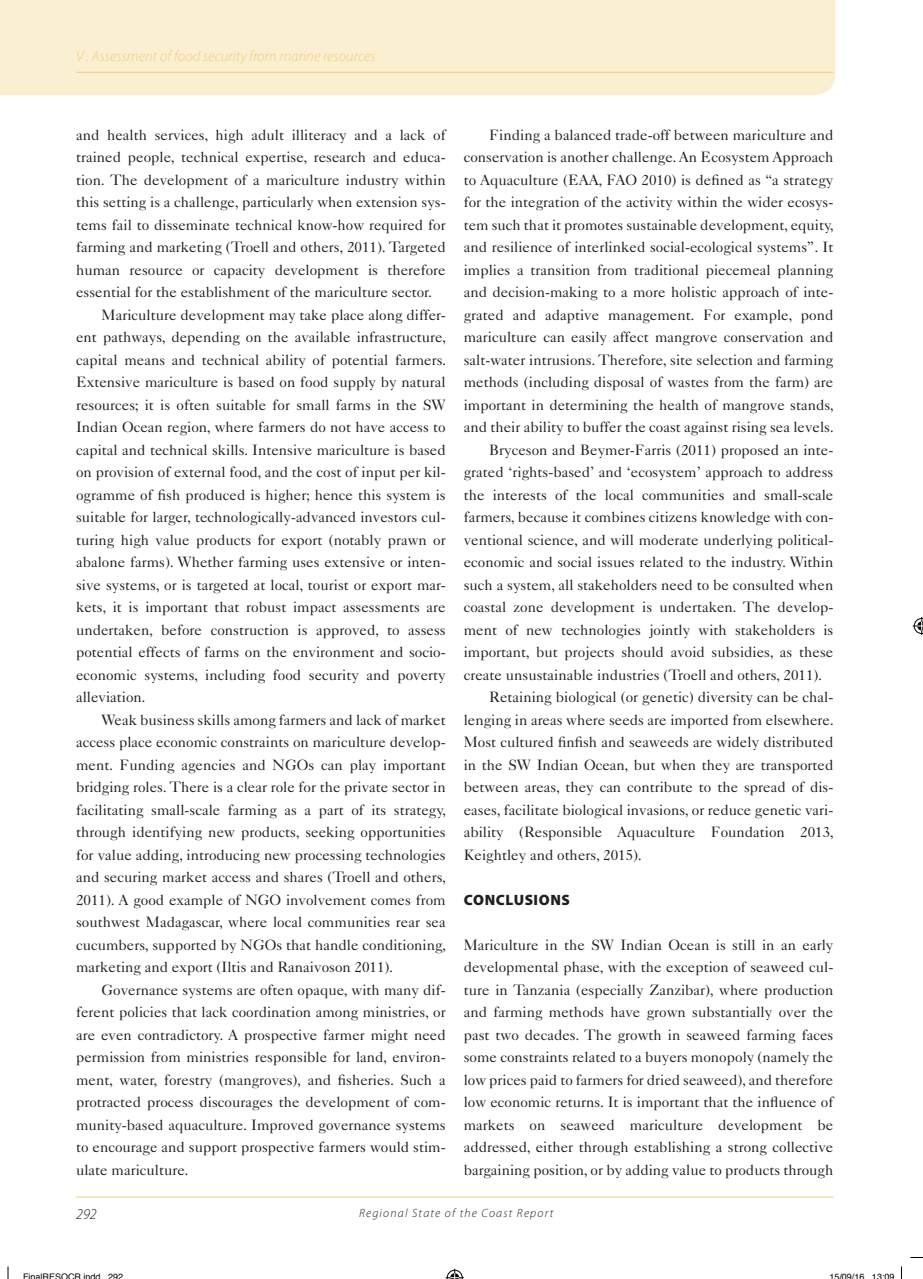
<style>
.page{position:relative;width:923px;height:1279px;background:#fff}
.page>*{position:absolute;margin:0;border:0;box-sizing:border-box;transform-origin:0 0}
.t1{font:15px/22.5px "Caslon 540 LT Std";color:#231f20;text-align:justify}
.t2{font:italic 300 15px "Myriad Pro";color:#f3cd78}
.t3{font:900 15px "Myriad Pro";letter-spacing:.04em;color:#231f20}
.t4{font:italic 300 15px "Myriad Pro";color:#231f20}
.t5{font:italic 300 12px "Myriad Pro";letter-spacing:.1em;color:#231f20}
.t6{font:9px "Helvetica";color:#000}
</style>
<div class="page">
<div style="left:0;top:0;width:835px;height:95px;background:#fbefd1"></div>
<hr style="left:76px;top:72px;width:757px;height:1px;background:#f3cd78">
<hr style="left:76px;top:1197px;width:757px;height:1px;background:#f3cd78">
<svg style="left:910px;top:1257px;width:12px;height:1px"></svg>
<svg style="left:7px;top:1266px;width:2px;height:13px"></svg>
<svg style="left:901px;top:1266px;width:1px;height:13px"></svg>
<svg style="left:445px;top:1269px;width:18px;height:10px"></svg>
<svg style="left:912px;top:617px;width:10px;height:18px"></svg>
<p class="t2" style="left:76px;top:47px;width:301px">V . Assessment of food security from marine resources</p>
<p class="t1" style="left:76px;top:123px;width:371px">and health services, high adult illiteracy and a lack of</p>
<p class="t1" style="left:76px;top:146px;width:371px">trained people, technical expertise, research and educa-</p>
<p class="t1" style="left:76px;top:168px;width:371px">tion. The development of a mariculture industry within</p>
<p class="t1" style="left:76px;top:191px;width:371px">this setting is a challenge, particularly when extension sys-</p>
<p class="t1" style="left:76px;top:213px;width:371px">tems fail to disseminate technical know-how required for</p>
<p class="t1" style="left:76px;top:236px;width:371px">farming and marketing (Troell and others, 2011). Targeted</p>
<p class="t1" style="left:76px;top:258px;width:371px">human resource or capacity development is therefore</p>
<p class="t1" style="left:76px;top:281px;width:358px">essential for the establishment of the mariculture sector.</p>
<p class="t1" style="left:102px;top:303px;width:345px">Mariculture development may take place along differ-</p>
<p class="t1" style="left:76px;top:326px;width:371px">ent pathways, depending on the available infrastructure,</p>
<p class="t1" style="left:76px;top:348px;width:372px">capital means and technical ability of potential farmers.</p>
<p class="t1" style="left:76px;top:371px;width:371px">Extensive mariculture is based on food supply by natural</p>
<p class="t1" style="left:76px;top:393px;width:371px">resources; it is often suitable for small farms in the SW</p>
<p class="t1" style="left:76px;top:416px;width:371px">Indian Ocean region, where farmers do not have access to</p>
<p class="t1" style="left:76px;top:438px;width:371px">capital and technical skills. Intensive mariculture is based</p>
<p class="t1" style="left:76px;top:461px;width:371px">on provision of external food, and the cost of input per kil-</p>
<p class="t1" style="left:76px;top:483px;width:371px">ogramme of fish produced is higher; hence this system is</p>
<p class="t1" style="left:76px;top:506px;width:371px">suitable for larger, technologically-advanced investors cul-</p>
<p class="t1" style="left:76px;top:528px;width:371px">turing high value products for export (notably prawn or</p>
<p class="t1" style="left:76px;top:551px;width:371px">abalone farms). Whether farming uses extensive or inten-</p>
<p class="t1" style="left:76px;top:573px;width:371px">sive systems, or is targeted at local, tourist or export mar-</p>
<p class="t1" style="left:76px;top:596px;width:371px">kets, it is important that robust impact assessments are</p>
<p class="t1" style="left:76px;top:618px;width:371px">undertaken, before construction is approved, to assess</p>
<p class="t1" style="left:76px;top:641px;width:371px">potential effects of farms on the environment and socio-</p>
<p class="t1" style="left:76px;top:663px;width:371px">economic systems, including food security and poverty</p>
<p class="t1" style="left:76px;top:686px;width:71px">alleviation.</p>
<p class="t1" style="left:102px;top:708px;width:345px">Weak business skills among farmers and lack of market</p>
<p class="t1" style="left:76px;top:731px;width:371px">access place economic constraints on mariculture develop-</p>
<p class="t1" style="left:76px;top:753px;width:371px">ment. Funding agencies and NGOs can play important</p>
<p class="t1" style="left:76px;top:776px;width:371px">bridging roles. There is a clear role for the private sector in</p>
<p class="t1" style="left:76px;top:798px;width:372px">facilitating small-scale farming as a part of its strategy,</p>
<p class="t1" style="left:76px;top:821px;width:371px">through identifying new products, seeking opportunities</p>
<p class="t1" style="left:76px;top:843px;width:371px">for value adding, introducing new processing technologies</p>
<p class="t1" style="left:76px;top:866px;width:371px">and securing market access and shares (Troell and others,</p>
<p class="t1" style="left:76px;top:888px;width:371px">2011). A good example of NGO involvement comes from</p>
<p class="t1" style="left:76px;top:911px;width:371px">southwest Madagascar, where local communities rear sea</p>
<p class="t1" style="left:76px;top:933px;width:372px">cucumbers, supported by NGOs that handle conditioning,</p>
<p class="t1" style="left:76px;top:956px;width:319px">marketing and export (Iltis and Ranaivoson 2011).</p>
<p class="t1" style="left:102px;top:978px;width:345px">Governance systems are often opaque, with many dif-</p>
<p class="t1" style="left:76px;top:1001px;width:371px">ferent policies that lack coordination among ministries, or</p>
<p class="t1" style="left:76px;top:1023px;width:371px">are even contradictory. A prospective farmer might need</p>
<p class="t1" style="left:76px;top:1046px;width:371px">permission from ministries responsible for land, environ-</p>
<p class="t1" style="left:76px;top:1068px;width:371px">ment, water, forestry (mangroves), and fisheries. Such a</p>
<p class="t1" style="left:76px;top:1091px;width:371px">protracted process discourages the development of com-</p>
<p class="t1" style="left:76px;top:1113px;width:371px">munity-based aquaculture. Improved governance systems</p>
<p class="t1" style="left:76px;top:1136px;width:371px">to encourage and support prospective farmers would stim-</p>
<p class="t1" style="left:76px;top:1158px;width:114px">ulate mariculture.</p>
<p class="t1" style="left:489px;top:123px;width:345px">Finding a balanced trade-off between mariculture and</p>
<p class="t1" style="left:463px;top:146px;width:371px">conservation is another challenge. An Ecosystem Approach</p>
<p class="t1" style="left:463px;top:168px;width:371px">to Aquaculture (EAA, FAO 2010) is defined as “a strategy</p>
<p class="t1" style="left:463px;top:191px;width:371px">for the integration of the activity within the wider ecosys-</p>
<p class="t1" style="left:463px;top:213px;width:372px">tem such that it promotes sustainable development, equity,</p>
<p class="t1" style="left:463px;top:236px;width:371px">and resilience of interlinked social-ecological systems”. It</p>
<p class="t1" style="left:463px;top:258px;width:371px">implies a transition from traditional piecemeal planning</p>
<p class="t1" style="left:463px;top:281px;width:371px">and decision-making to a more holistic approach of inte-</p>
<p class="t1" style="left:463px;top:303px;width:371px">grated and adaptive management. For example, pond</p>
<p class="t1" style="left:463px;top:326px;width:371px">mariculture can easily affect mangrove conservation and</p>
<p class="t1" style="left:463px;top:348px;width:371px">salt-water intrusions. Therefore, site selection and farming</p>
<p class="t1" style="left:463px;top:371px;width:371px">methods (including disposal of wastes from the farm) are</p>
<p class="t1" style="left:463px;top:393px;width:371px">important in determining the health of mangrove stands,</p>
<p class="t1" style="left:463px;top:416px;width:371px">and their ability to buffer the coast against rising sea levels.</p>
<p class="t1" style="left:489px;top:438px;width:345px">Bryceson and Beymer-Farris (2011) proposed an inte-</p>
<p class="t1" style="left:463px;top:461px;width:371px">grated ‘rights-based’ and ‘ecosystem’ approach to address</p>
<p class="t1" style="left:463px;top:483px;width:371px">the interests of the local communities and small-scale</p>
<p class="t1" style="left:463px;top:506px;width:371px">farmers, because it combines citizens knowledge with con-</p>
<p class="t1" style="left:463px;top:528px;width:371px">ventional science, and will moderate underlying political-</p>
<p class="t1" style="left:463px;top:551px;width:371px">economic and social issues related to the industry. Within</p>
<p class="t1" style="left:463px;top:573px;width:371px">such a system, all stakeholders need to be consulted when</p>
<p class="t1" style="left:463px;top:596px;width:371px">coastal zone development is undertaken. The develop-</p>
<p class="t1" style="left:463px;top:618px;width:371px">ment of new technologies jointly with stakeholders is</p>
<p class="t1" style="left:463px;top:641px;width:371px">important, but projects should avoid subsidies, as these</p>
<p class="t1" style="left:463px;top:663px;width:360px">create unsustainable industries (Troell and others, 2011).</p>
<p class="t1" style="left:489px;top:686px;width:345px">Retaining biological (or genetic) diversity can be chal-</p>
<p class="t1" style="left:463px;top:708px;width:371px">lenging in areas where seeds are imported from elsewhere.</p>
<p class="t1" style="left:463px;top:731px;width:371px">Most cultured finfish and seaweeds are widely distributed</p>
<p class="t1" style="left:463px;top:753px;width:371px">in the SW Indian Ocean, but when they are transported</p>
<p class="t1" style="left:463px;top:776px;width:371px">between areas, they can contribute to the spread of dis-</p>
<p class="t1" style="left:463px;top:798px;width:371px">eases, facilitate biological invasions, or reduce genetic vari-</p>
<p class="t1" style="left:463px;top:821px;width:371px">ability (Responsible Aquaculture Foundation 2013,</p>
<p class="t1" style="left:463px;top:843px;width:180px">Keightley and others, 2015).</p>
<p class="t3" style="left:464px;top:890px;width:52px">CONCLUS</p>
<p class="t3" style="left:533px;top:890px;width:27px">IONS</p>
<p class="t1" style="left:463px;top:933px;width:371px">Mariculture in the SW Indian Ocean is still in an early developmental phase, with the exception of seaweed cul&shy;ture in Tanzania (especially Zanzibar), where production and farming methods have grown substantially over the past two decades. The growth in seaweed farming faces some constraints related to a buyers monopoly (namely the low prices paid to farmers for dried seaweed), and therefore low economic returns. It is important that the influence of markets on seaweed mariculture development be addressed, either through establishing a strong collective bargaining position, or by adding value to products through</p>
<p class="t4" style="left:76px;top:1205px;width:22px">292</p>
<p class="t5" style="left:359px;top:1206px;width:196px">Regional State of the Coast Report</p>
<p class="t6" style="left:23px;top:1270px;width:102px">FinalRESOCR indd 292</p>
<p class="t6" style="left:829px;top:1270px;width:67px">15/09/16 13:09</p>
</div>
